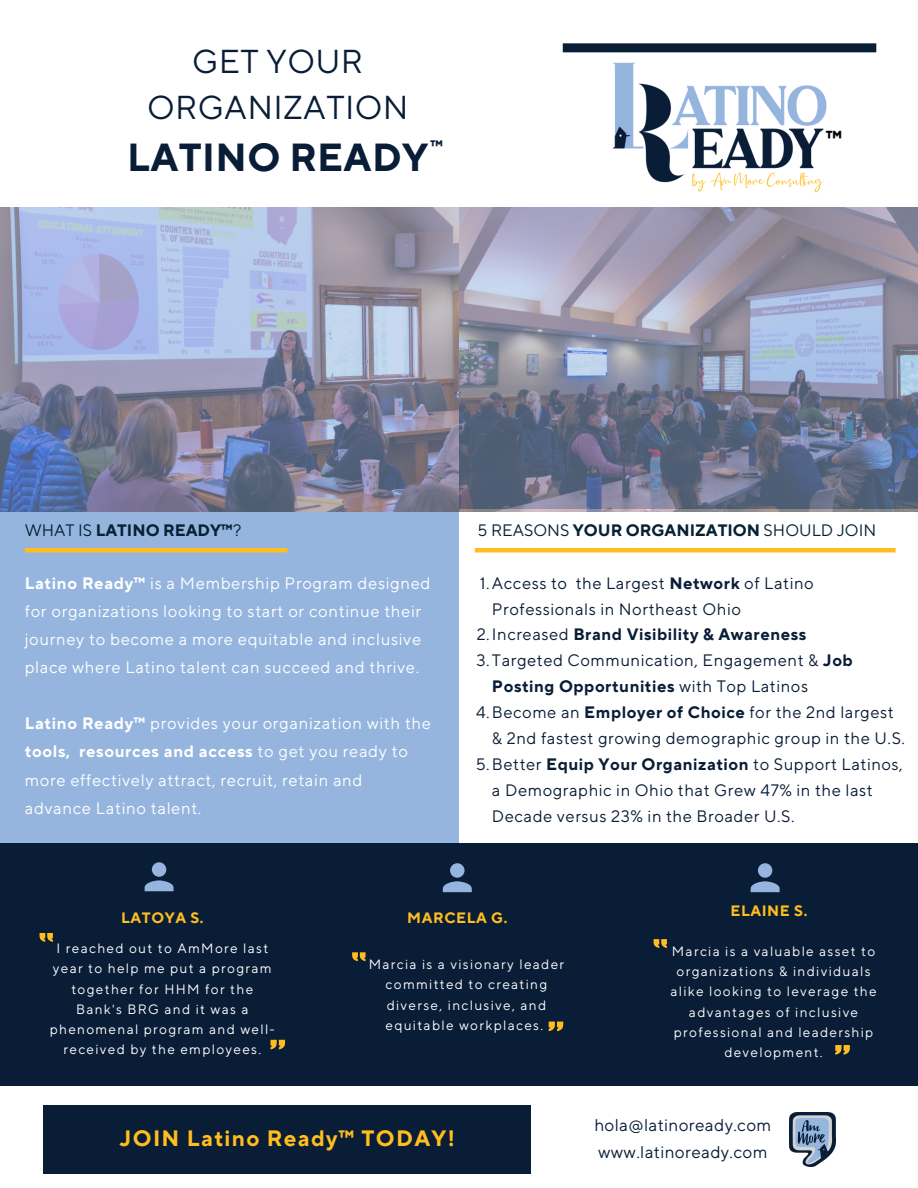
<style>
.page{position:relative;width:918px;height:1188px;background:#fff}
.page>*{position:absolute;margin:0;border:0;box-sizing:border-box;transform-origin:0 0}
.t1{font:700 39px "TT Norms Pro";letter-spacing:.01em;color:#091d36}
.t2{font:33px "TT Norms Pro";letter-spacing:.01em;color:#091d36}
.t3{font:700 23.1px "TT Norms Pro";color:#000}
.t4{font:700 22.2px "TT Norms Pro";letter-spacing:.06em;color:#ffbd1f}
.t5{font:700 18px "TT Norms Pro";color:#091d36}
.t6{font:16.95px "TT Norms Pro";letter-spacing:.025em;color:#091d36}
.t7{font:16.5px/25.8px "TT Norms Pro";letter-spacing:.035em;color:#091d36}
.t8{font:16.5px/28.2px "TT Norms Pro";letter-spacing:.04em;color:#fff}
.t9{font:700 16.5px "TT Norms Pro";letter-spacing:.035em;color:#091d36}
.t10{font:16.5px "TT Norms Pro";color:#062133}
.t11{font:700 16.5px "TT Norms Pro";color:#062133}
.t12{font:700 15px "TT Norms Pro";letter-spacing:.04em;color:#ffbd1f}
.t13{font:13.5px/20.2px "TT Norms Pro";letter-spacing:.1em;color:#fff;text-align:center}
.s1{font-weight:400}
.s2{font-weight:700}
</style>
<div class="page">
<div style="left:0;top:843px;width:918px;height:243px;background:#091d36"></div>
<div style="left:0;top:207px;width:459px;height:636px;background:#95b5df"></div>
<div style="left:563px;top:43px;width:313px;height:9px;background:#091d36"></div>
<div style="left:44px;top:1106px;width:487px;height:68px;background:#091d36"></div>
<svg style="left:145px;top:862px;width:29px;height:29px"></svg>
<svg style="left:443px;top:863px;width:29px;height:29px"></svg>
<svg style="left:751px;top:863px;width:29px;height:29px"></svg>
<img style="left:588px;top:43px;width:262px;height:150px">
<img style="left:789px;top:1112px;width:47px;height:54px">
<div style="left:25px;top:548px;width:262px;height:5px;background:#ffbd1f"></div>
<div style="left:475px;top:548px;width:421px;height:5px;background:#ffbd1f"></div>
<img style="left:0;top:207px;width:918px;height:304px">
<svg style="left:549px;top:1022px;width:14px;height:9px"></svg>
<svg style="left:352px;top:952px;width:14px;height:9px"></svg>
<svg style="left:835px;top:1045px;width:15px;height:10px"></svg>
<svg style="left:654px;top:939px;width:13px;height:9px"></svg>
<svg style="left:271px;top:1040px;width:14px;height:9px"></svg>
<svg style="left:40px;top:933px;width:13px;height:9px"></svg>
<p class="t2" style="left:192px;top:41px;width:172px">GET YOUR</p>
<p class="t2" style="left:147px;top:87px;width:263px">ORGANIZATION</p>
<p class="t1" style="left:127px;top:133px;width:302px">LATINO READY</p>
<p class="t5" style="left:431px;top:136px;width:14px">™</p>
<p class="t3" style="left:826px;top:125px;width:18px">™</p>
<p class="t11" style="left:25px;top:520px;width:218px"><span class="s1">WHAT IS</span> LATINO READY™<span class="s1">?</span></p>
<p class="t8" style="left:25px;top:569px;width:407px"><span class="s2">Latino Ready™</span> is a Membership Program designed for organizations looking to start or continue their journey to become a more equitable and inclusive place where Latino talent can succeed and thrive.</p>
<p class="t8" style="left:25px;top:710px;width:408px"><span class="s2">Latino Ready™</span> provides your organization with the <span class="s2">tools, resources and access</span> to get you ready to more effectively attract, recruit, retain and advance Latino talent.</p>
<p class="t10" style="left:478px;top:520px;width:400px">5 REASONS <span class="s2">YOUR ORGANIZATION</span> SHOULD JOIN</p>
<p class="t7" style="left:492px;top:571px;width:323px;text-indent:-12px">1.Access to the Largest <span class="s2">Network</span> of Latino<br>Professionals in Northeast Ohio</p>
<p class="t9" style="left:477px;top:625px;width:331px"><span class="s1">2.Increased</span> Brand Visibility &amp; Awareness</p>
<p class="t7" style="left:492px;top:648px;width:362px;text-indent:-15px">3.Targeted Communication, Engagement &amp; <span class="s2">Job<br>Posting Opportunities</span> with Top Latinos</p>
<p class="t7" style="left:492px;top:700px;width:415px;text-indent:-16px">4.Become an <span class="s2">Employer of Choice</span> for the 2nd largest &amp; 2nd fastest growing demographic group in the U.S.</p>
<p class="t7" style="left:492px;top:752px;width:412px;text-indent:-16px">5.Better <span class="s2">Equip Your Organization</span> to Support Latinos, a Demographic in Ohio that Grew 47% in the last<br>Decade versus 23% in the Broader U.S.</p>
<p class="t12" style="left:121px;top:909px;width:84px">LATOYA S.</p>
<p class="t13" style="left:50px;top:939px;width:227px">I reached out to AmMore last year to help me put a program together for HHM for the<br>Bank's BRG and it was a phenomenal program and well&shy;received by the employees.</p>
<p class="t12" style="left:407px;top:909px;width:102px">MARCELA G.</p>
<p class="t13" style="left:369px;top:955px;width:197px">Marcia is a visionary leader committed to creating diverse, inclusive, and equitable workplaces.</p>
<p class="t4" style="left:120px;top:1125px;width:337px">JOIN Latino Ready™ TODAY!</p>
<p class="t12" style="left:730px;top:902px;width:78px">ELAINE S.</p>
<p class="t13" style="left:670px;top:942px;width:208px">Marcia is a valuable asset to organizations &amp; individuals alike looking to leverage the advantages of inclusive professional and leadership development.</p>
<p class="t6" style="left:594px;top:1114px;width:179px">hola@latinoready.com</p>
<p class="t6" style="left:598px;top:1141px;width:171px">www.latinoready.com</p>
</div>
